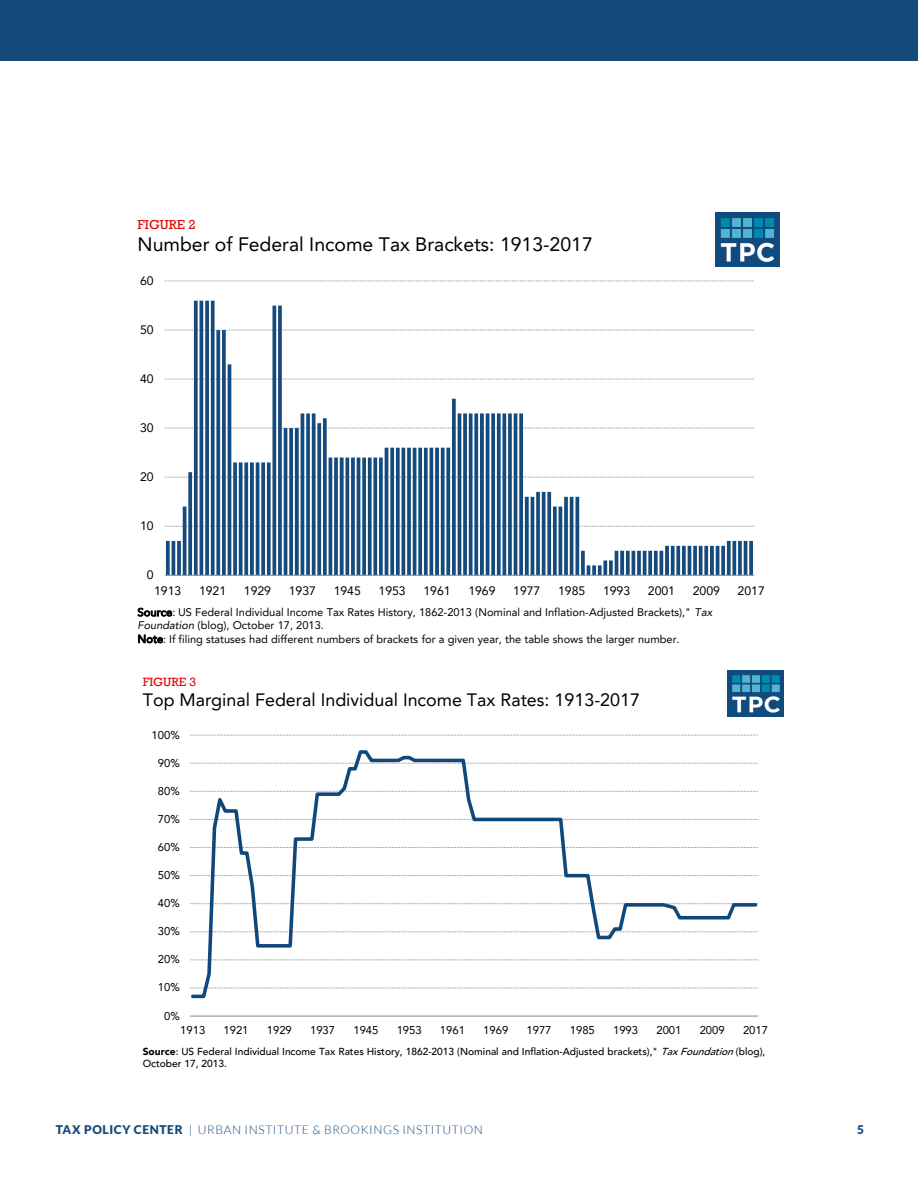
<style>
.page{position:relative;width:918px;height:1188px;background:#fff}
.page>*{position:absolute;margin:0;border:0;box-sizing:border-box;transform-origin:0 0}
.t1{font:19.5px "Avenir LT Pro";color:#000}
.t2{font:17.85px "Avenir LT Pro";color:#000}
.t3{font:13.35px "Rockwell";color:#dd0806}
.t4{font:12.3px "Avenir LT Pro";color:#000}
.t5{font:12.3px "Rockwell";color:#dd0806}
.t6{font:300 12px "Lato";letter-spacing:.05em;color:#144a7c}
.t7{font:900 12px "Lato";color:#144a7c}
.t8{font:11.25px "Avenir LT Pro";color:#000}
.t9{font:11.1px/13.4px "Avenir LT Pro";color:#000}
.t10{font:500 10.2px/12.3px "Avenir LT Pro";color:#000}
.s1{font-style:italic}
.s2{font-weight:900}
</style>
<div class="page">
<div style="left:0;top:0;width:918px;height:60px;background:#144a7c"></div>
<svg style="left:165px;top:281px;width:589px;height:1px"></svg>
<svg style="left:166px;top:301px;width:587px;height:274px"></svg>
<hr style="left:165px;top:575px;width:589px;height:1px;background:#868686">
<svg style="left:138px;top:608px;width:34px;height:9px"></svg>
<svg style="left:138px;top:635px;width:25px;height:8px"></svg>
<img style="left:716px;top:213px;width:63px;height:53px">
<svg style="left:190px;top:735px;width:568px;height:1px"></svg>
<hr style="left:190px;top:1016px;width:568px;height:1px;background:#868686">
<svg style="left:190px;top:750px;width:568px;height:249px"></svg>
<img style="left:727px;top:671px;width:57px;height:45px">
<p class="t3" style="left:138px;top:217px;width:60px">FIGURE 2</p>
<p class="t1" style="left:138px;top:232px;width:457px">Number of Federal Income Tax Brackets: 1913-2017</p>
<p class="t4" style="left:140px;top:273px;width:15px">60</p>
<p class="t4" style="left:140px;top:322px;width:15px">50</p>
<p class="t4" style="left:140px;top:371px;width:15px">40</p>
<p class="t4" style="left:140px;top:420px;width:15px">30</p>
<p class="t4" style="left:140px;top:469px;width:15px">20</p>
<p class="t4" style="left:140px;top:518px;width:15px">10</p>
<p class="t4" style="left:147px;top:567px;width:8px">0</p>
<p class="t4" style="left:154px;top:583px;width:29px">1913</p>
<p class="t4" style="left:199px;top:583px;width:29px">1921</p>
<p class="t4" style="left:244px;top:583px;width:29px">1929</p>
<p class="t4" style="left:289px;top:583px;width:29px">1937</p>
<p class="t4" style="left:334px;top:583px;width:29px">1945</p>
<p class="t4" style="left:379px;top:583px;width:29px">1953</p>
<p class="t4" style="left:423px;top:583px;width:29px">1961</p>
<p class="t4" style="left:468px;top:583px;width:29px">1969</p>
<p class="t4" style="left:513px;top:583px;width:29px">1977</p>
<p class="t4" style="left:558px;top:583px;width:29px">1985</p>
<p class="t4" style="left:603px;top:583px;width:29px">1993</p>
<p class="t4" style="left:648px;top:583px;width:29px">2001</p>
<p class="t4" style="left:693px;top:583px;width:29px">2009</p>
<p class="t4" style="left:738px;top:583px;width:29px">2017</p>
<p class="t9" style="left:138px;top:606px;width:576px">Source: US Federal Individual Income Tax Rates History, 1862-2013 (Nominal and Inflation-Adjusted Brackets)," <span class="s1">Tax<br>Foundation</span> (blog), October 17, 2013.<br>Note: If filing statuses had different numbers of brackets for a given year, the table shows the larger number.</p>
<p class="t5" style="left:143px;top:675px;width:55px">FIGURE 3</p>
<p class="t2" style="left:143px;top:689px;width:499px">Top Marginal Federal Individual Income Tax Rates: 1913-2017</p>
<p class="t8" style="left:152px;top:728px;width:30px">100%</p>
<p class="t8" style="left:158px;top:756px;width:23px">90%</p>
<p class="t8" style="left:158px;top:784px;width:23px">80%</p>
<p class="t8" style="left:158px;top:812px;width:23px">70%</p>
<p class="t8" style="left:158px;top:840px;width:23px">60%</p>
<p class="t8" style="left:158px;top:868px;width:23px">50%</p>
<p class="t8" style="left:158px;top:896px;width:23px">40%</p>
<p class="t8" style="left:158px;top:925px;width:23px">30%</p>
<p class="t8" style="left:158px;top:953px;width:23px">20%</p>
<p class="t8" style="left:158px;top:981px;width:23px">10%</p>
<p class="t8" style="left:164px;top:1009px;width:17px">0%</p>
<p class="t8" style="left:180px;top:1023px;width:27px">1913</p>
<p class="t8" style="left:224px;top:1023px;width:27px">1921</p>
<p class="t8" style="left:267px;top:1023px;width:27px">1929</p>
<p class="t8" style="left:310px;top:1023px;width:27px">1937</p>
<p class="t8" style="left:353px;top:1023px;width:27px">1945</p>
<p class="t8" style="left:397px;top:1023px;width:27px">1953</p>
<p class="t8" style="left:440px;top:1023px;width:27px">1961</p>
<p class="t8" style="left:483px;top:1023px;width:27px">1969</p>
<p class="t8" style="left:527px;top:1023px;width:27px">1977</p>
<p class="t8" style="left:570px;top:1023px;width:27px">1985</p>
<p class="t8" style="left:613px;top:1023px;width:27px">1993</p>
<p class="t8" style="left:656px;top:1023px;width:27px">2001</p>
<p class="t8" style="left:700px;top:1023px;width:27px">2009</p>
<p class="t8" style="left:743px;top:1023px;width:27px">2017</p>
<p class="t10" style="left:143px;top:1045px;width:624px"><span class="s2">Source</span>: US Federal Individual Income Tax Rates History, 1862-2013 (Nominal and Inflation-Adjusted brackets)," <span class="s1">TaxFoundation</span>(blog),<br>October 17, 2013.</p>
<p class="t6" style="left:56px;top:1123px;width:429px"><span class="s2">TAX POLICY CENTER</span> | URBAN INSTITUTE &amp; BROOKINGS INSTITUTION</p>
<p class="t7" style="left:857px;top:1123px;width:8px">5</p>
</div>
